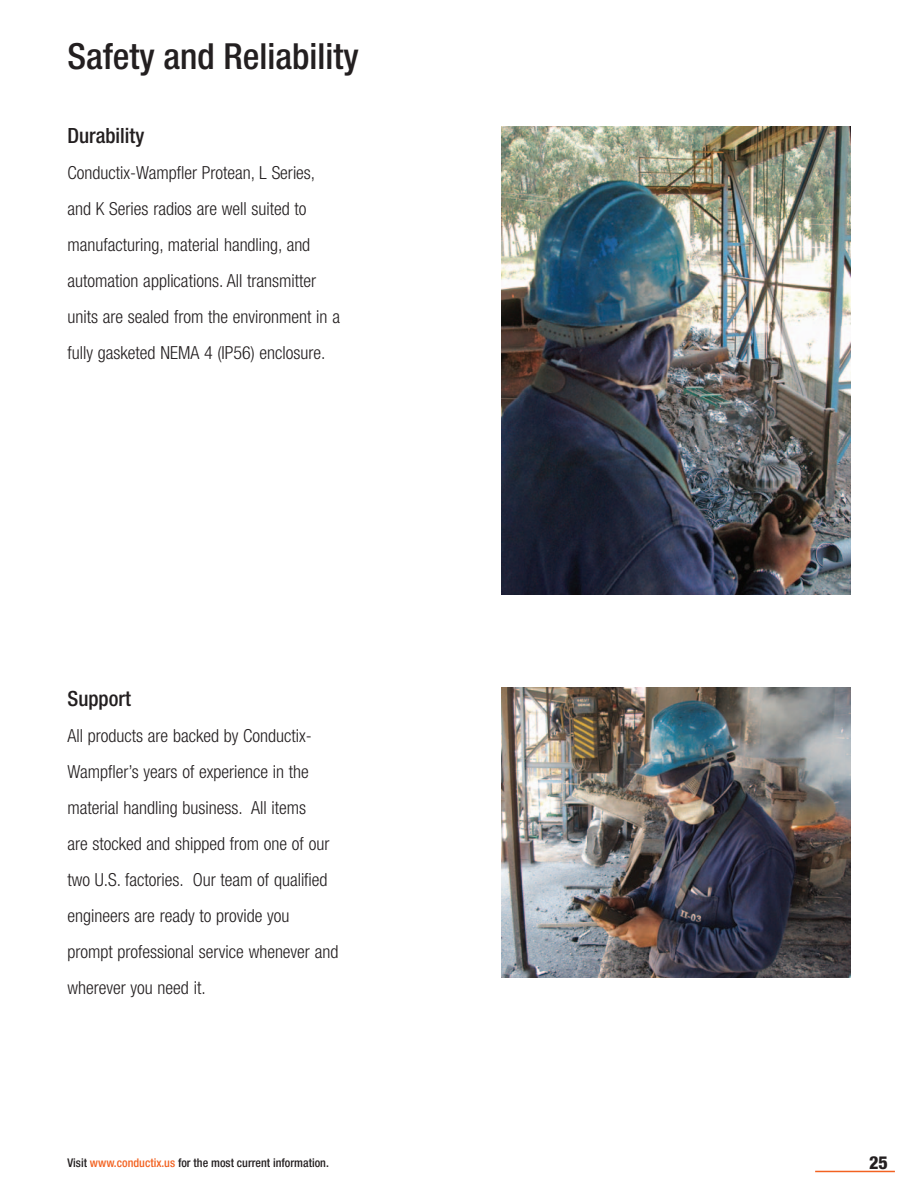
<style>
.page{position:relative;width:918px;height:1188px;background:#fff}
.page>*{position:absolute;margin:0;border:0;box-sizing:border-box;transform-origin:0 0}
.t1{font:500 condensed 36px "Helvetica Neue LT";color:#231f20}
.t2{font:500 condensed 21px "Helvetica Neue LT";color:#231f20}
.t3{font:300 condensed 18px/36px "Helvetica Neue LT";color:#231f20}
.t4{font:800 condensed 18px "Helvetica Neue LT";color:#231f20}
.t5{font:500 condensed 12px "Helvetica Neue LT";color:#231f20}
.s1{color:#f26221}
</style>
<div class="page">
<hr style="left:815px;top:1171px;width:80px;height:1px;background:#f26221">
<img style="left:501px;top:688px;width:349px;height:289px">
<img style="left:501px;top:126px;width:349px;height:469px">
<p class="t1" style="left:68px;top:34px;width:293px">Safety and Reliability</p>
<p class="t2" style="left:68px;top:123px;width:78px">Durability</p>
<p class="t3" style="left:68px;top:154px;width:274px">Conductix-Wampfler Protean, L Series, and K Series radios are well suited to manufacturing, material handling, and automation applications. All transmitter units are sealed from the environment in a fully gasketed NEMA 4 (IP56) enclosure.</p>
<p class="t2" style="left:68px;top:686px;width:65px">Support</p>
<p class="t3" style="left:68px;top:717px;width:272px">All products are backed by Conductix-Wampfler’s years of experience in the material handling business. All items<br>are stocked and shipped from one of our two U.S. factories. Our team of qualified engineers are ready to provide you prompt professional service whenever and wherever you need it.</p>
<p class="t5" style="left:68px;top:1156px;width:263px">Visit <span class="s1">www.conductix.us</span> for the most current information.</p>
<p class="t4" style="left:869px;top:1151px;width:20px">25</p>
</div>
